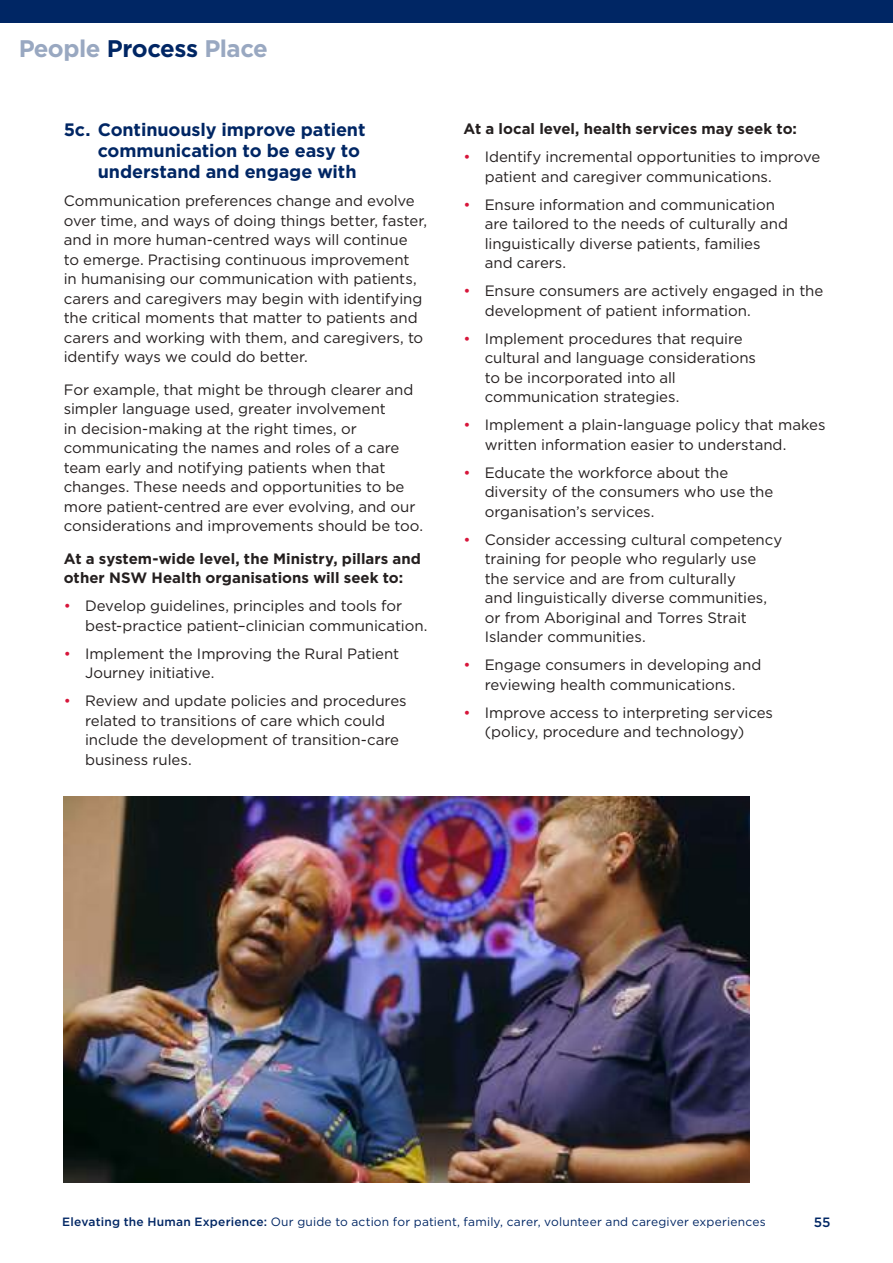
<style>
.page{position:relative;width:893px;height:1263px;background:#fff}
.page>*{position:absolute;margin:0;border:0;box-sizing:border-box;transform-origin:0 0}
.t1{font:700 24px "Gotham";letter-spacing:-.02em;color:#99a8c1}
.t2{font:700 18px/21px "Gotham";letter-spacing:-.005em;color:#002664}
.t3{font:15px/19.5px "Gotham";letter-spacing:-.005em;color:#241f1f}
.t4{font:700 15px/19.5px "Gotham";color:#241f1f}
.t5{font:500 13.5px "Gotham";color:#002664}
.t6{font:12px "Gotham";letter-spacing:.015em;color:#002664}
.s1{color:#002664}
.s2{color:#d7153a}
.s3{font-weight:500}
</style>
<div class="page">
<div style="left:0;top:0;width:893px;height:22px;background:#002664"></div>
<img style="left:64px;top:796px;width:686px;height:386px">
<h1 class="t1" style="left:18px;top:35px;width:251px">People <span class="s1">Process</span> Place</h1>
<p class="t2" style="left:98px;top:119px;width:269px;text-indent:-34px">5c. Continuously improve patient communication to be easy to understand and engage with</p>
<p class="t3" style="left:64px;top:191px;width:365px">Communication preferences change and evolve over time, and ways of doing things better, faster, and in more human-centred ways will continue<br>to emerge. Practising continuous improvement<br>in humanising our communication with patients, carers and caregivers may begin with identifying the critical moments that matter to patients and carers and working with them, and caregivers, to identify ways we could do better.</p>
<p class="t3" style="left:64px;top:379px;width:361px">For example, that might be through clearer and simpler language used, greater involvement<br>in decision-making at the right times, or communicating the names and roles of a care team early and notifying patients when that changes. These needs and opportunities to be more patient-centred are ever evolving, and our considerations and improvements should be too.</p>
<p class="t4" style="left:64px;top:548px;width:359px">At a system-wide level, the Ministry, pillars and other NSW Health organisations will seek to:</p>
<p class="t3" style="left:85px;top:596px;width:344px;text-indent:-21px"><span class="s2">•</span> Develop guidelines, principles and tools for best-practice patient–clinician communication.</p>
<p class="t3" style="left:85px;top:643px;width:316px;text-indent:-21px"><span class="s2">•</span> Implement the Improving the Rural Patient<br>Journey initiative.</p>
<p class="t3" style="left:85px;top:691px;width:323px;text-indent:-21px"><span class="s2">•</span> Review and update policies and procedures related to transitions of care which could include the development of transition-care business rules.</p>
<p class="t4" style="left:463px;top:119px;width:335px">At a local level, health services may seek to:</p>
<p class="t3" style="left:485px;top:147px;width:337px;text-indent:-21px"><span class="s2">•</span> Identify incremental opportunities to improve patient and caregiver communications.</p>
<p class="t3" style="left:485px;top:194px;width:305px;text-indent:-21px"><span class="s2">•</span> Ensure information and communication are tailored to the needs of culturally and linguistically diverse patients, families and carers.</p>
<p class="t3" style="left:485px;top:281px;width:340px;text-indent:-21px"><span class="s2">•</span> Ensure consumers are actively engaged in the development of patient information.</p>
<p class="t3" style="left:485px;top:328px;width:273px;text-indent:-21px"><span class="s2">•</span> Implement procedures that require cultural and language considerations to be incorporated into all communication strategies.</p>
<p class="t3" style="left:485px;top:415px;width:342px;text-indent:-21px"><span class="s2">•</span> Implement a plain-language policy that makes written information easier to understand.</p>
<p class="t3" style="left:485px;top:462px;width:290px;text-indent:-21px"><span class="s2">•</span> Educate the workforce about the diversity of the consumers who use the organisation’s services.</p>
<p class="t3" style="left:485px;top:529px;width:299px;text-indent:-21px"><span class="s2">•</span> Consider accessing cultural competency training for people who regularly use the service and are from culturally<br>and linguistically diverse communities, or from Aboriginal and Torres Strait Islander communities.</p>
<p class="t3" style="left:463px;top:655px;width:299px;text-align:center"><span class="s2">•</span> Engage consumers in developing and reviewing health communications.</p>
<p class="t3" style="left:463px;top:702px;width:311px;text-align:center"><span class="s2">•</span> Improve access to interpreting services (policy, procedure and technology)</p>
<p class="t6" style="left:62px;top:1215px;width:705px"><span class="s3">Elevating the Human Experience:</span> Our guide to action for patient, family, carer, volunteer and caregiver experiences</p>
<p class="t5" style="left:814px;top:1214px;width:18px">55</p>
</div>
